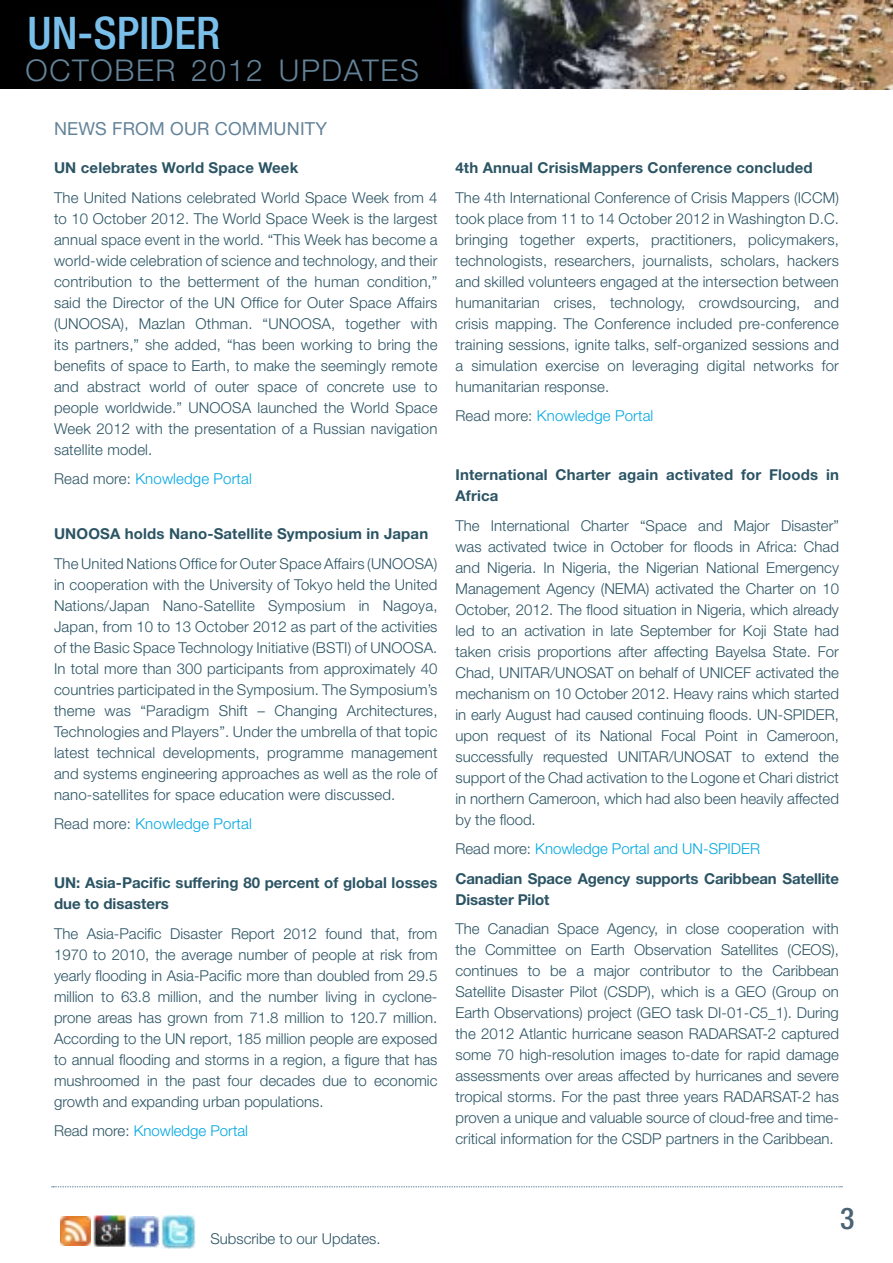
<style>
.page{position:relative;width:893px;height:1263px;background:#fff}
.page>*{position:absolute;margin:0;border:0;box-sizing:border-box;transform-origin:0 0}
.t1{font:500 condensed 45px "Helvetica Neue";color:#79bfea}
.t2{font:300 30px "Helvetica Neue";letter-spacing:.055em;color:#648399}
.t3{font:500 condensed 30px "Helvetica Neue";color:#496274}
.t4{font:18px "Helvetica Neue";letter-spacing:.01em;color:#648399}
.t5{font:300 15px/21px "Helvetica Neue";color:#2b5464;text-align:justify}
.t6{font:700 15px/21px "Helvetica Neue";letter-spacing:.01em;color:#2b5464}
.t7{font:300 15px "Helvetica Neue";letter-spacing:.01em;color:#00a7e1}
.t8{font:700 15px/29.5px "Helvetica Neue";letter-spacing:-.01em;color:#2b5464}
.s1{color:#2b5464}
.s2{font-weight:300}
.s3{font-weight:300;color:#00a7e1}
</style>
<div class="page">
<img style="left:435px;top:0;width:160px;height:89px">
<div style="left:0;top:0;width:435px;height:89px;background:#000"></div>
<img style="left:595px;top:0;width:298px;height:90px">
<svg style="left:52px;top:1186px;width:790px;height:1px"></svg>
<img style="left:61px;top:1216px;width:29px;height:30px">
<img style="left:93px;top:1215px;width:33px;height:32px">
<img style="left:129px;top:1216px;width:31px;height:31px">
<img style="left:162px;top:1215px;width:34px;height:33px">
<h1 class="t1" style="left:28px;top:6px;width:194px">UN-SPIDER</h1>
<h2 class="t2" style="left:26px;top:52px;width:23px">october</h2>
<h2 class="t2" style="left:191px;top:52px;width:130px">2012 Updates</h2>
<p class="t4" style="left:54px;top:118px;width:275px">NEWS FROM OUR COMMUNITY</p>
<p class="t6" style="left:54px;top:157px;width:246px">UN celebrates World Space Week</p>
<p class="t5" style="left:54px;top:187px;width:385px">The United Nations celebrated World Space Week from 4 to 10 October 2012. The World Space Week is the largest annual space event in the world. “This Week has become a world-wide celebration of science and technology, and their contribution to the betterment of the human condition,” said the Director of the UN Office for Outer Space Affairs (UNOOSA), Mazlan Othman. “UNOOSA, together with its partners,” she added, “has been working to bring the benefits of space to Earth, to make the seemingly remote and abstract world of outer space of concrete use to people worldwide.” UNOOSA launched the World Space Week 2012 with the presentation of a Russian navigation satellite model.</p>
<p class="t7" style="left:54px;top:470px;width:199px"><span class="s1">Read more:</span> Knowledge Portal</p>
<p class="t6" style="left:54px;top:523px;width:376px">UNOOSA holds Nano-Satellite Symposium in Japan</p>
<p class="t5" style="left:54px;top:552px;width:385px">The United Nations Office for Outer Space Affairs (UNOOSA) in cooperation with the University of Tokyo held the United Nations/Japan Nano-Satellite Symposium in Nagoya, Japan, from 10 to 13 October 2012 as part of the activities of the Basic Space Technology Initiative (BSTI) of UNOOSA.<br>In total more than 300 participants from approximately 40 countries participated in the Symposium. The Symposium’s theme was “Paradigm Shift – Changing Architectures, Technologies and Players”. Under the umbrella of that topic latest technical developments, programme management and systems engineering approaches as well as the role of nano-satellites for space education were discussed.</p>
<p class="t7" style="left:54px;top:815px;width:199px"><span class="s1">Read more:</span> Knowledge Portal</p>
<p class="t6" style="left:54px;top:872px;width:385px">UN: Asia-Pacific suffering 80 percent of global losses due to disasters</p>
<p class="t5" style="left:54px;top:922px;width:385px">The Asia-Pacific Disaster Report 2012 found that, from 1970 to 2010, the average number of people at risk from yearly flooding in Asia-Pacific more than doubled from 29.5 million to 63.8 million, and the number living in cyclone&shy;prone areas has grown from 71.8 million to 120.7 million.<br>According to the UN report, 185 million people are exposed to annual flooding and storms in a region, a figure that has mushroomed in the past four decades due to economic growth and expanding urban populations.</p>
<p class="t7" style="left:54px;top:1122px;width:195px"><span class="s1">Read more:</span> Knowledge Portal</p>
<p class="t6" style="left:455px;top:157px;width:359px">4th Annual CrisisMappers Conference concluded</p>
<p class="t5" style="left:455px;top:187px;width:385px">The 4th International Conference of Crisis Mappers (ICCM) took place from 11 to 14 October 2012 in Washington D.C. bringing together experts, practitioners, policymakers, technologists, researchers, journalists, scholars, hackers and skilled volunteers engaged at the intersection between humanitarian crises, technology, crowdsourcing, and crisis mapping. The Conference included pre-conference training sessions, ignite talks, self-organized sessions and a simulation exercise on leveraging digital networks for humanitarian response.</p>
<p class="t7" style="left:455px;top:407px;width:199px"><span class="s1">Read more:</span> Knowledge Portal</p>
<p class="t6" style="left:455px;top:464px;width:385px">International Charter again activated for Floods in<br>Africa</p>
<p class="t5" style="left:455px;top:515px;width:385px">The International Charter “Space and Major Disaster” was activated twice in October for floods in Africa: Chad and Nigeria. In Nigeria, the Nigerian National Emergency Management Agency (NEMA) activated the Charter on 10<br>October, 2012. The flood situation in Nigeria, which already led to an activation in late September for Koji State had taken crisis proportions after affecting Bayelsa State. For Chad, UNITAR/UNOSAT on behalf of UNICEF activated the mechanism on 10 October 2012. Heavy rains which started in early August had caused continuing floods. UN-SPIDER, upon request of its National Focal Point in Cameroon, successfully requested UNITAR/UNOSAT to extend the support of the Chad activation to the Logone et Chari district in northern Cameroon, which had also been heavily affected by the flood.</p>
<p class="t8" style="left:455px;top:834px;width:385px"><span class="s2">Read more:</span> <span class="s3">Knowledge Portal and UN-SPIDER<br></span>Canadian Space Agency supports Caribbean Satellite</p>
<p class="t8" style="left:455px;top:884px;width:95px">Disaster Pilot</p>
<p class="t5" style="left:455px;top:918px;width:385px">The Canadian Space Agency, in close cooperation with the Committee on Earth Observation Satellites (CEOS), continues to be a major contributor to the Caribbean Satellite Disaster Pilot (CSDP), which is a GEO (Group on Earth Observations) project (GEO task DI-01-C5_1). During the 2012 Atlantic hurricane season RADARSAT-2 captured some 70 high-resolution images to-date for rapid damage assessments over areas affected by hurricanes and severe tropical storms. For the past three years RADARSAT-2 has proven a unique and valuable source of cloud-free and time&shy;critical information for the CSDP partners in the Caribbean.</p>
<p class="t5" style="left:210px;top:1227px;width:172px">Subscribe to our Updates.</p>
<h2 class="t3" style="left:840px;top:1200px;width:16px">3</h2>
</div>
